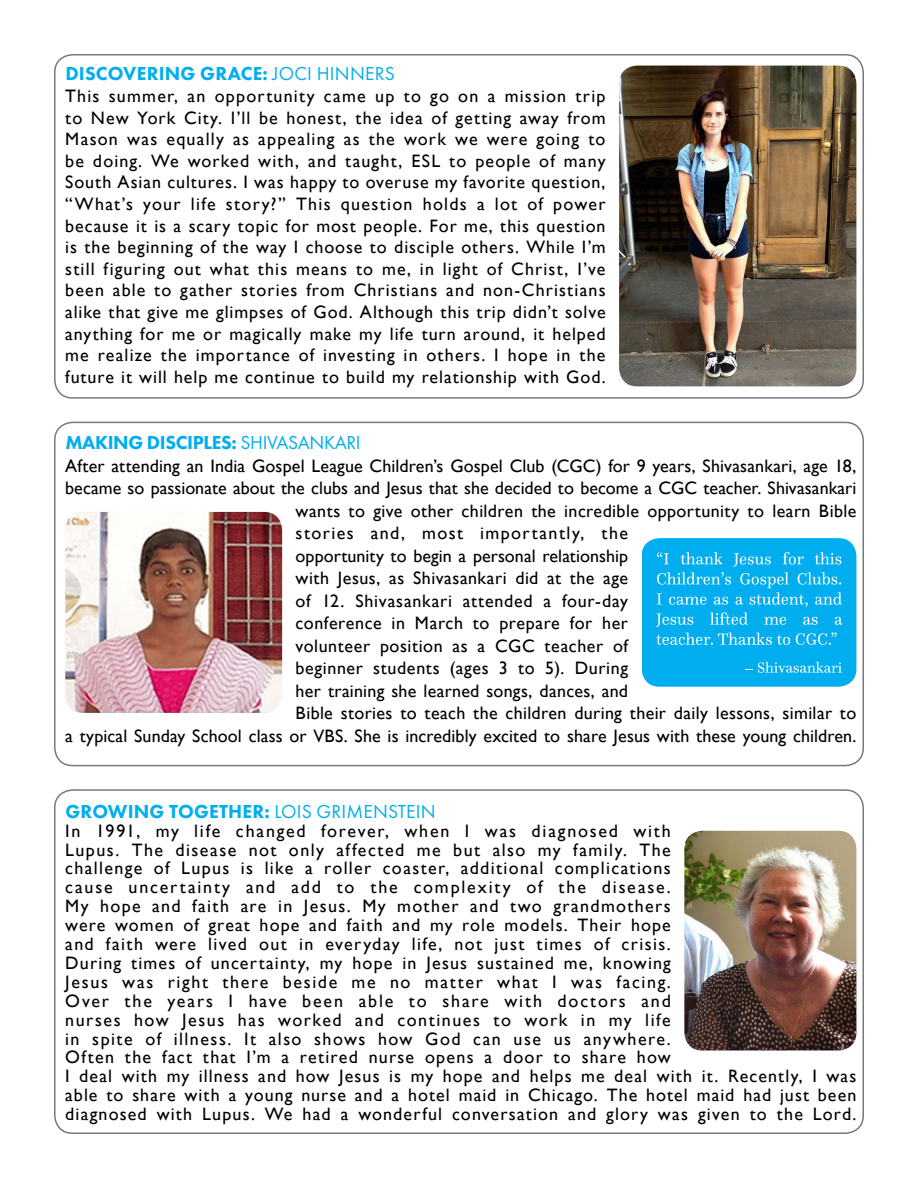
<style>
.page{position:relative;width:918px;height:1188px;background:#fff}
.page>*{position:absolute;margin:0;border:0;box-sizing:border-box;transform-origin:0 0}
.t1{font:800 19.5px "Futura PT";letter-spacing:.01em;color:#00aeef}
.t2{font:800 19.5px "Futura PT";letter-spacing:-.02em;color:#00aeef}
.t3{font:18px/18.9px "Gill Sans";letter-spacing:.06em;color:#000}
.t4{font:18px "Gill Sans";letter-spacing:.005em;color:#000}
.t5{font:18px "Gill Sans";letter-spacing:.02em;color:#000}
.t6{font:18px "Gill Sans";letter-spacing:.03em;color:#000}
.t7{font:18px "Gill Sans";color:#000}
.t8{font:18px "Gill Sans";letter-spacing:.015em;color:#000}
.t9{font:18px "Gill Sans";letter-spacing:.04em;color:#000}
.t10{font:18px "Gill Sans";letter-spacing:.035em;color:#000}
.t11{font:18px "Gill Sans";letter-spacing:.08em;color:#000}
.s1{font-weight:400}
</style>
<div class="page">
<div style="left:54px;top:789px;width:810px;height:345px;border:2px solid #797878;border-radius:18px"></div>
<div style="left:54px;top:422px;width:810px;height:344px;border:2px solid #797878;border-radius:18px"></div>
<img style="left:65px;top:512px;width:217px;height:201px">
<div style="left:54px;top:54px;width:810px;height:345px;border:2px solid #797878;border-radius:18px"></div>
<img style="left:619px;top:66px;width:237px;height:320px">
<svg style="left:642px;top:538px;width:214px;height:149px;background:#17b5f0"></svg>
<img style="left:684px;top:831px;width:172px;height:219px">
<p class="t1" style="left:65px;top:62px;width:331px">DISCOVERING GRACE: <span class="s1">JOCI HINNERS</span></p>
<p class="t3" style="left:65px;top:86px;width:542px;line-height:21.6px;text-align:justify">This summer, an opportunity came up to go on a mission trip to New York City. I’ll be honest, the idea of getting away from Mason was equally as appealing as the work we were going to be doing. We worked with, and taught, ESL to people of many South Asian cultures. I was happy to overuse my favorite question, “What’s your life story?” This question holds a lot of power because it is a scary topic for most people. For me, this question is the beginning of the way I choose to disciple others. While I’m still figuring out what this means to me, in light of Christ, I’ve been able to gather stories from Christians and non-Christians alike that give me glimpses of God. Although this trip didn’t solve anything for me or magically make my life turn around, it helped me realize the importance of investing in others. I hope in the future it will help me continue to build my relationship with God.</p>
<p class="t2" style="left:65px;top:431px;width:297px">MAKING DISCIPLES: <span class="s1">SHIVASANKARI</span></p>
<p class="t4" style="left:65px;top:455px;width:793px">After attending an India Gospel League Children’s Gospel Club (CGC) for 9 years, Shivasankari, age 18,</p>
<p class="t7" style="left:65px;top:478px;width:793px">became so passionate about the clubs and Jesus that she decided to become a CGC teacher. Shivasankari</p>
<p class="t5" style="left:296px;top:500px;width:562px">wants to give other children the incredible opportunity to learn Bible</p>
<p class="t11" style="left:296px;top:523px;width:334px">stories and, most importantly, the</p>
<p class="t4" style="left:296px;top:545px;width:334px">opportunity to begin a personal relationship</p>
<p class="t6" style="left:296px;top:568px;width:334px">with Jesus, as Shivasankari did at the age</p>
<p class="t9" style="left:296px;top:590px;width:334px">of 12. Shivasankari attended a four-day</p>
<p class="t6" style="left:296px;top:613px;width:334px">conference in March to prepare for her</p>
<p class="t6" style="left:296px;top:635px;width:334px">volunteer position as a CGC teacher of</p>
<p class="t10" style="left:296px;top:658px;width:334px">beginner students (ages 3 to 5). During</p>
<p class="t8" style="left:296px;top:680px;width:334px">her training she learned songs, dances, and</p>
<p class="t5" style="left:296px;top:703px;width:562px">Bible stories to teach the children during their daily lessons, similar to</p>
<p class="t4" style="left:65px;top:725px;width:793px">a typical Sunday School class or VBS. She is incredibly excited to share Jesus with these young children.</p>
<p class="t1" style="left:65px;top:799px;width:372px">GROWING TOGETHER: <span class="s1">LOIS GRIMENSTEIN</span></p>
<p class="t3" style="left:65px;top:821px;width:793px">In 1991, my life changed forever, when I was diagnosed with<br>Lupus. The disease not only affected me but also my family. The<br>challenge of Lupus is like a roller coaster, additional complications<br>cause uncertainty and add to the complexity of the disease.<br>My hope and faith are in Jesus. My mother and two grandmothers<br>were women of great hope and faith and my role models. Their hope<br>and faith were lived out in everyday life, not just times of crisis.<br>During times of uncertainty, my hope in Jesus sustained me, knowing<br>Jesus was right there beside me no matter what I was facing.<br>Over the years I have been able to share with doctors and<br>nurses how Jesus has worked and continues to work in my life<br>in spite of illness. It also shows how God can use us anywhere.<br>Often the fact that I’m a retired nurse opens a door to share how<br>I deal with my illness and how Jesus is my hope and helps me deal with it. Recently, I was able to share with a young nurse and a hotel maid in Chicago. The hotel maid had just been diagnosed with Lupus. We had a wonderful conversation and glory was given to the Lord.</p>
</div>
